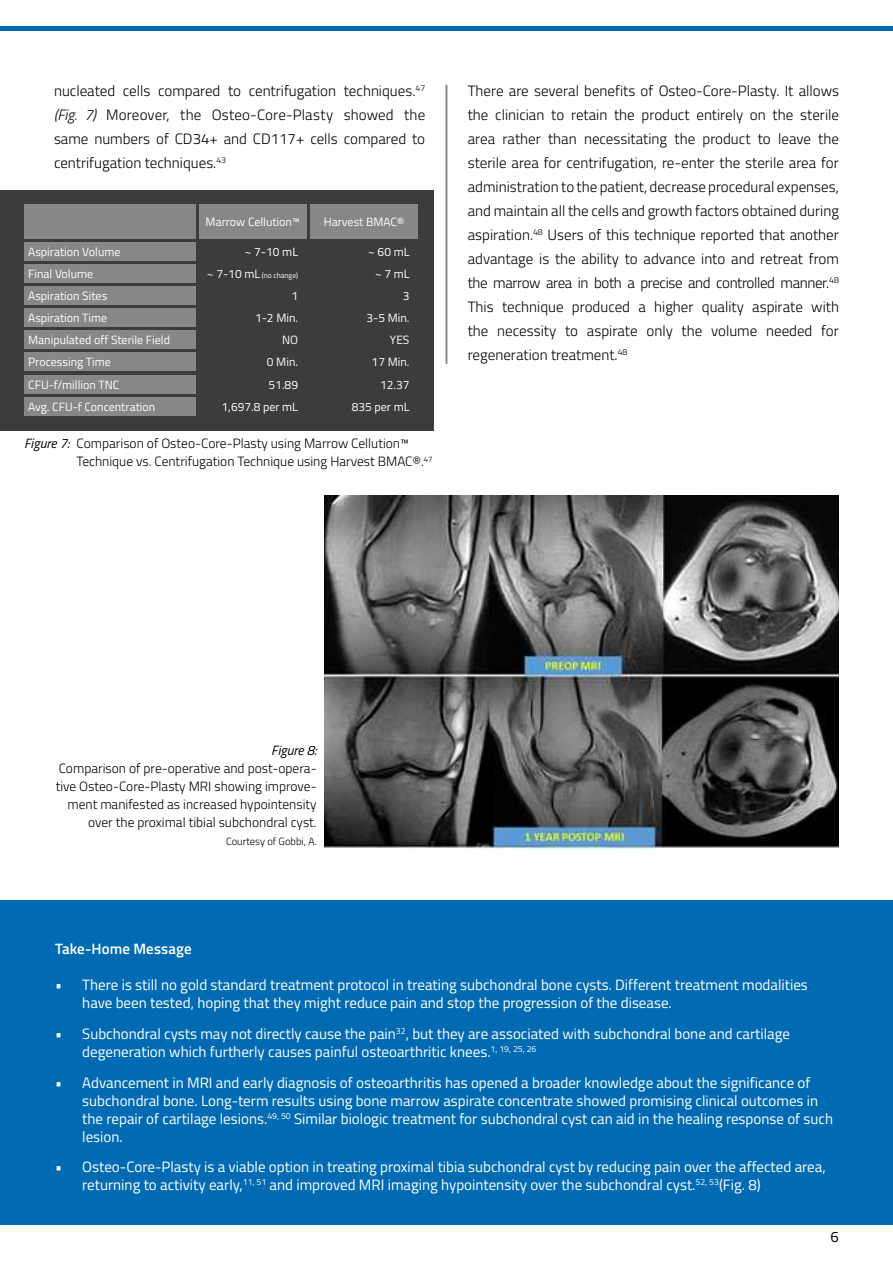
<style>
.page{position:relative;width:893px;height:1263px;background:#fff}
.page>*{position:absolute;margin:0;border:0;box-sizing:border-box;transform-origin:0 0}
.t1{font:15px/18px "Titillium";color:#fff}
.t2{font:300 15px/24px "Titillium";color:#000;text-align:justify}
.t3{font:600 15px "Titillium";letter-spacing:.005em;color:#fff}
.t4{font:15px "Titillium";color:#000}
.t5{font:300 13.5px/18px "Titillium";color:#000}
.t6{font:italic 13.5px "Titillium";color:#000}
.t7{font:12px/21.9px "Titillium";color:#fff}
.t8{font:300 10.5px "Titillium";color:#000}
.t9{font:7.5px "Titillium";color:#fff}
.s1{font-style:italic}
.s2{font-size:12px}
.s3{font-weight:400;font-style:italic}
</style>
<div class="page">
<hr style="left:0;top:27px;width:893px;height:4px;background:#006bb3">
<hr style="left:446px;top:85px;width:1px;height:279px;background:#878786">
<img style="left:324px;top:495px;width:515px;height:353px">
<div style="left:0;top:900px;width:893px;height:324px;background:#006bb3"></div>
<div style="left:0;top:190px;width:434px;height:241px;background:#3c3c3b"></div>
<div style="left:24px;top:205px;width:171px;height:34px;background:#878786"></div>
<div style="left:24px;top:243px;width:171px;height:18px;background:#878786"></div>
<div style="left:24px;top:265px;width:171px;height:18px;background:#878786"></div>
<div style="left:24px;top:286px;width:171px;height:19px;background:#878786"></div>
<div style="left:24px;top:308px;width:171px;height:19px;background:#878786"></div>
<div style="left:24px;top:330px;width:171px;height:18px;background:#878786"></div>
<div style="left:24px;top:375px;width:171px;height:19px;background:#878786"></div>
<div style="left:24px;top:352px;width:171px;height:18px;background:#878786"></div>
<div style="left:24px;top:397px;width:171px;height:19px;background:#878786"></div>
<div style="left:199px;top:205px;width:108px;height:34px;background:#878786"></div>
<div style="left:310px;top:205px;width:108px;height:34px;background:#878786"></div>
<p class="t2" style="left:54px;top:80px;width:373px">nucleated cells compared to centrifugation techniques.<sup>47 </sup><span class="s1">(Fig. 7)</span> Moreover, the Osteo-Core-Plasty showed the same numbers of CD34+ and CD117+ cells compared to centrifugation techniques.<sup>43</sup></p>
<p class="t2" style="left:468px;top:80px;width:373px">There are several benefits of Osteo-Core-Plasty. It allows the clinician to retain the product entirely on the sterile area rather than necessitating the product to leave the sterile area for centrifugation, re-enter the sterile area for administration to the patient, decrease procedural expenses, and maintain all the cells and growth factors obtained during aspiration.<sup>48</sup> Users of this technique reported that another advantage is the ability to advance into and retreat from the marrow area in both a precise and controlled manner.<sup>48<br></sup>This technique produced a higher quality aspirate with the necessity to aspirate only the volume needed for regeneration treatment.<sup>48</sup></p>
<p class="t7" style="left:206px;top:212px;width:96px">Marrow Cellution™</p>
<p class="t7" style="left:324px;top:212px;width:83px">Harvest BMAC®</p>
<p class="t7" style="left:245px;top:242px;width:55px">~ 7-10 mL</p>
<p class="t7" style="left:368px;top:242px;width:43px">~ 60 mL</p>
<p class="t9" style="left:207px;top:273px;width:93px"><span class="s2">~ 7-10 mL</span> (no change)</p>
<p class="t7" style="left:375px;top:264px;width:36px">~ 7 mL</p>
<p class="t7" style="left:291px;top:286px;width:8px">1</p>
<p class="t7" style="left:403px;top:286px;width:8px">3</p>
<p class="t7" style="left:255px;top:308px;width:45px">1-2 Min.</p>
<p class="t7" style="left:366px;top:308px;width:45px">3-5 Min.</p>
<p class="t7" style="left:282px;top:330px;width:18px">NO</p>
<p class="t7" style="left:269px;top:375px;width:31px">51.89</p>
<p class="t7" style="left:28px;top:242px;width:143px">Aspiration Volume<br>Final Volume<br>Aspiration Sites<br>Aspiration Time<br>Manipulated off Sterile Field</p>
<p class="t7" style="left:28px;top:375px;width:93px">CFU-f/million TNC</p>
<p class="t7" style="left:390px;top:330px;width:21px">YES</p>
<p class="t7" style="left:380px;top:375px;width:31px">12.37</p>
<p class="t7" style="left:372px;top:352px;width:39px">17 Min.</p>
<p class="t7" style="left:352px;top:397px;width:59px">835 per mL</p>
<p class="t7" style="left:28px;top:352px;width:84px">Processing Time</p>
<p class="t7" style="left:28px;top:397px;width:129px">Avg. CFU-f Concentration</p>
<p class="t7" style="left:267px;top:352px;width:33px">0 Min.</p>
<p class="t7" style="left:222px;top:397px;width:78px">1,697.8 per mL</p>
<p class="t5" style="left:77px;top:436px;width:358px;text-indent:-53px"><span class="s3">Figure 7:</span> Comparison of Osteo-Core-Plasty using Marrow Cellution™<br>Technique vs. Centrifugation Technique using Harvest BMAC®.<sup>47</sup></p>
<p class="t6" style="left:271px;top:745px;width:47px">Figure 8:</p>
<p class="t5" style="left:56px;top:760px;width:263px;text-align:right">Comparison of pre-operative and post-opera&shy;tive Osteo-Core-Plasty MRI showing improve&shy;ment manifested as increased hypointensity over the proximal tibial subchondral cyst.</p>
<p class="t8" style="left:226px;top:837px;width:92px">Courtesy of Gobbi, A.</p>
<p class="t3" style="left:55px;top:943px;width:138px">Take-Home Message</p>
<p class="t1" style="left:82px;top:977px;width:727px;text-indent:-27px">• There is still no gold standard treatment protocol in treating subchondral bone cysts. Different treatment modalities have been tested, hoping that they might reduce pain and stop the progression of the disease.</p>
<p class="t1" style="left:82px;top:1026px;width:709px;text-indent:-27px">• Subchondral cysts may not directly cause the pain<sup>32</sup>, but they are associated with subchondral bone and cartilage degeneration which furtherly causes painful osteoarthritic knees.<sup>1,</sup> <sup>19,</sup> <sup>25,</sup> <sup>26</sup></p>
<p class="t1" style="left:82px;top:1075px;width:752px;text-indent:-27px">• Advancement in MRI and early diagnosis of osteoarthritis has opened a broader knowledge about the significance of subchondral bone. Long-term results using bone marrow aspirate concentrate showed promising clinical outcomes in the repair of cartilage lesions.<sup>49,</sup> <sup>50</sup> Similar biologic treatment for subchondral cyst can aid in the healing response of such lesion.</p>
<p class="t1" style="left:82px;top:1159px;width:745px;text-indent:-27px">• Osteo-Core-Plasty is a viable option in treating proximal tibia subchondral cyst by reducing pain over the affected area, returning to activity early,<sup>11,</sup> <sup>51</sup> and improved MRI imaging hypointensity over the subchondral cyst.<sup>52,</sup> <sup>53</sup>(Fig. 8)</p>
<p class="t4" style="left:831px;top:1230px;width:10px">6</p>
</div>
